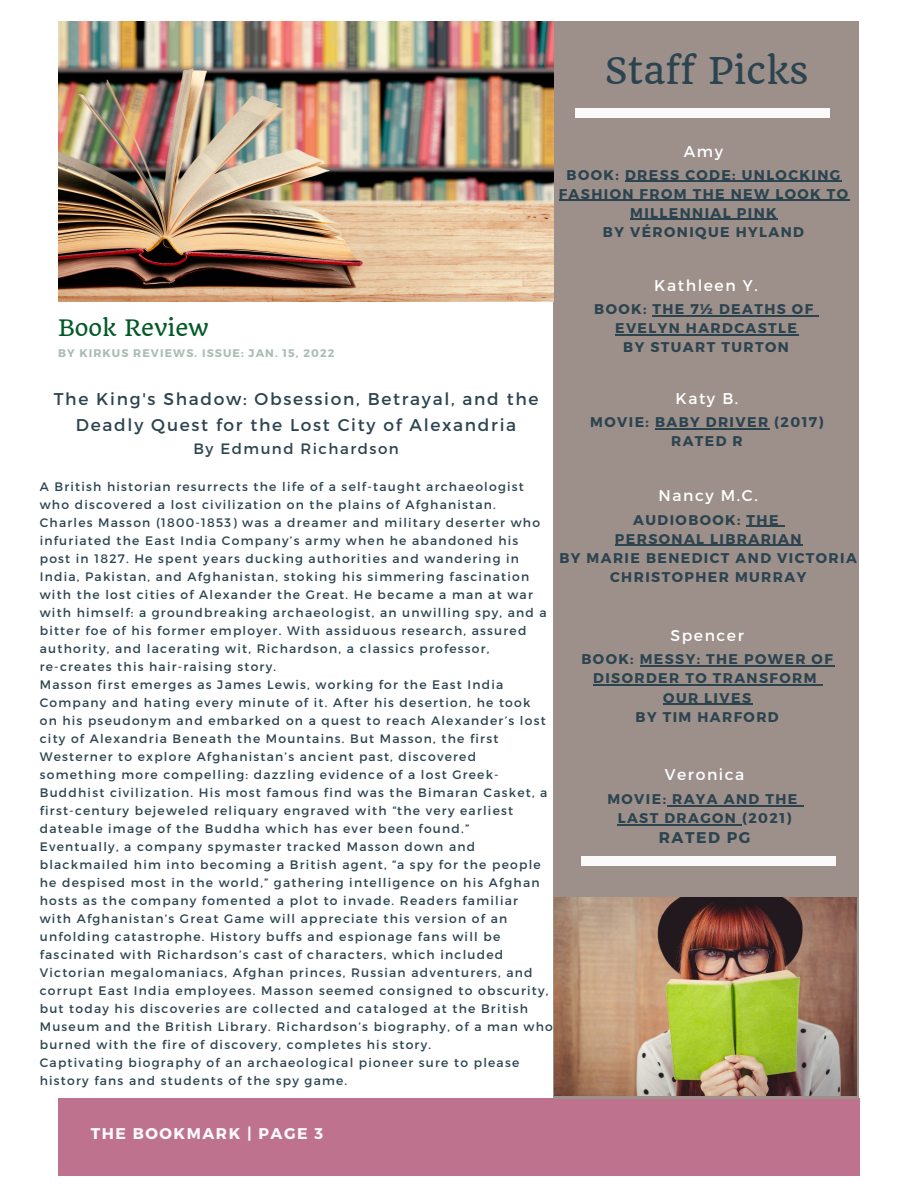
<style>
.page{position:relative;width:918px;height:1188px;background:#fff}
.page>*{position:absolute;margin:0;border:0;box-sizing:border-box;transform-origin:0 0}
.t1{font:36px "Quando";color:#2c4450}
.t2{font:22.2px "Quando";color:#025927}
.t3{font:17.1px/26px "Montserrat";letter-spacing:.1em;color:#2c4450;text-align:center}
.t4{font:15.6px "Montserrat";letter-spacing:.1em;color:#fff}
.t5{font:700 15.6px "Montserrat";letter-spacing:.1em;color:#fafafa}
.t6{font:700 15.6px "Montserrat";letter-spacing:.1em;color:#2c4450}
.t7{font:15px "Montserrat";letter-spacing:.1em;color:#2c4450}
.t8{font:700 14.1px/18.9px "Montserrat";letter-spacing:.1em;color:#2c4450;text-align:center}
.t9{font:12.3px/18px "Montserrat";letter-spacing:.1em;color:#2c4450}
.t10{font:700 11.1px "Montserrat";letter-spacing:.1em;color:#aabeb3}
</style>
<div class="page">
<div style="left:58px;top:1099px;width:801px;height:76px;background:#bf728e"></div>
<div style="left:553px;top:21px;width:305px;height:1078px;background:#9d908a"></div>
<div style="left:581px;top:856px;width:255px;height:9px;background:#fafafa"></div>
<div style="left:576px;top:109px;width:254px;height:9px;background:#fafafa"></div>
<img style="left:555px;top:898px;width:301px;height:198px">
<img style="left:58px;top:21px;width:495px;height:280px">
<hr style="left:667px;top:805px;width:132px;height:1px;background:#2c4450">
<hr style="left:618px;top:824px;width:124px;height:1px;background:#2c4450">
<hr style="left:625px;top:181px;width:217px;height:1px;background:#2c4450">
<hr style="left:559px;top:200px;width:291px;height:1px;background:#2c4450">
<hr style="left:630px;top:219px;width:148px;height:1px;background:#2c4450">
<hr style="left:655px;top:428px;width:115px;height:2px;background:#2c4450">
<hr style="left:640px;top:665px;width:194px;height:2px;background:#2c4450">
<hr style="left:593px;top:685px;width:225px;height:1px;background:#2c4450">
<hr style="left:663px;top:704px;width:89px;height:1px;background:#2c4450">
<hr style="left:747px;top:526px;width:33px;height:1px;background:#2c4450">
<hr style="left:615px;top:545px;width:188px;height:1px;background:#2c4450">
<hr style="left:653px;top:315px;width:162px;height:1px;background:#2c4450">
<hr style="left:615px;top:334px;width:183px;height:2px;background:#2c4450">
<p class="t1" style="left:605px;top:48px;width:206px">Staff Picks</p>
<p class="t2" style="left:58px;top:314px;width:152px">Book Review</p>
<p class="t10" style="left:58px;top:346px;width:278px">BY KIRKUS REVIEWS. ISSUE: JAN. 15, 2022</p>
<p class="t4" style="left:684px;top:142px;width:41px">Amy</p>
<p class="t8" style="left:559px;top:165px;width:291px">BOOK: DRESS CODE: UNLOCKING<br>FASHION FROM THE NEW LOOK TO<br>MILLENNIAL PINK</p>
<p class="t8" style="left:603px;top:221px;width:203px">BY VÉRONIQUE HYLAND</p>
<p class="t4" style="left:654px;top:275px;width:105px">Kathleen Y.</p>
<p class="t8" style="left:594px;top:299px;width:220px">BOOK: THE 7½ DEATHS OF</p>
<p class="t8" style="left:615px;top:318px;width:183px">EVELYN HARDCASTLE</p>
<p class="t8" style="left:623px;top:337px;width:167px">BY STUART TURTON</p>
<p class="t3" style="left:54px;top:385px;width:486px">The King's Shadow: Obsession, Betrayal, and the<br>Deadly Quest for the Lost City of Alexandria</p>
<p class="t7" style="left:194px;top:439px;width:207px">By Edmund Richardson</p>
<p class="t9" style="left:40px;top:477px;width:486px">A British historian resurrects the life of a self-taught archaeologist who discovered a lost civilization on the plains of Afghanistan.</p>
<p class="t9" style="left:40px;top:513px;width:509px">Charles Masson (1800-1853) was a dreamer and military deserter who infuriated the East India Company’s army when he abandoned his post in 1827. He spent years ducking authorities and wandering in India, Pakistan, and Afghanistan, stoking his simmering fascination with the lost cities of Alexander the Great. He became a man at war with himself: a groundbreaking archaeologist, an unwilling spy, and a bitter foe of his former employer. With assiduous research, assured authority, and lacerating wit, Richardson, a classics professor,</p>
<p class="t9" style="left:40px;top:657px;width:238px">re-creates this hair-raising story.</p>
<p class="t9" style="left:40px;top:675px;width:515px">Masson first emerges as James Lewis, working for the East India Company and hating every minute of it. After his desertion, he took<br>on his pseudonym and embarked on a quest to reach Alexander’s lost city of Alexandria Beneath the Mountains. But Masson, the first Westerner to explore Afghanistan’s ancient past, discovered something more compelling: dazzling evidence of a lost Greek-Buddhist civilization. His most famous find was the Bimaran Casket, a first-century bejeweled reliquary engraved with “the very earliest dateable image of the Buddha which has ever been found.”<br>Eventually, a company spymaster tracked Masson down and blackmailed him into becoming a British agent, “a spy for the people he despised most in the world,” gathering intelligence on his Afghan hosts as the company fomented a plot to invade. Readers familiar<br>with Afghanistan’s Great Game will appreciate this version of an unfolding catastrophe. History buffs and espionage fans will be fascinated with Richardson’s cast of characters, which included Victorian megalomaniacs, Afghan princes, Russian adventurers, and corrupt East India employees. Masson seemed consigned to obscurity, but today his discoveries are collected and cataloged at the British Museum and the British Library. Richardson’s biography, of a man who burned with the fire of discovery, completes his story.</p>
<p class="t9" style="left:40px;top:1053px;width:481px">Captivating biography of an archaeological pioneer sure to please history fans and students of the spy game.</p>
<p class="t4" style="left:676px;top:388px;width:64px">Katy B.</p>
<p class="t8" style="left:590px;top:412px;width:235px">MOVIE: BABY DRIVER (2017)</p>
<p class="t8" style="left:671px;top:431px;width:73px">RATED R</p>
<p class="t4" style="left:659px;top:485px;width:101px">Nancy M.C.</p>
<p class="t8" style="left:633px;top:509px;width:147px">AUDIOBOOK: THE</p>
<p class="t8" style="left:615px;top:529px;width:188px">PERSONAL LIBRARIAN</p>
<p class="t8" style="left:560px;top:548px;width:299px">BY MARIE BENEDICT AND VICTORIA<br>CHRISTOPHER MURRAY</p>
<p class="t4" style="left:671px;top:625px;width:75px">Spencer</p>
<p class="t8" style="left:582px;top:649px;width:253px">BOOK: MESSY: THE POWER OF<br>DISORDER TO TRANSFORM</p>
<p class="t8" style="left:663px;top:687px;width:89px">OUR LIVES</p>
<p class="t8" style="left:636px;top:706px;width:145px">BY TIM HARFORD</p>
<p class="t4" style="left:665px;top:765px;width:81px">Veronica</p>
<p class="t8" style="left:607px;top:789px;width:191px">MOVIE: RAYA AND THE</p>
<p class="t8" style="left:618px;top:808px;width:175px">LAST DRAGON (2021)</p>
<p class="t6" style="left:659px;top:828px;width:93px">RATED PG</p>
<p class="t5" style="left:91px;top:1124px;width:234px">THE BOOKMARK | PAGE 3</p>
</div>
